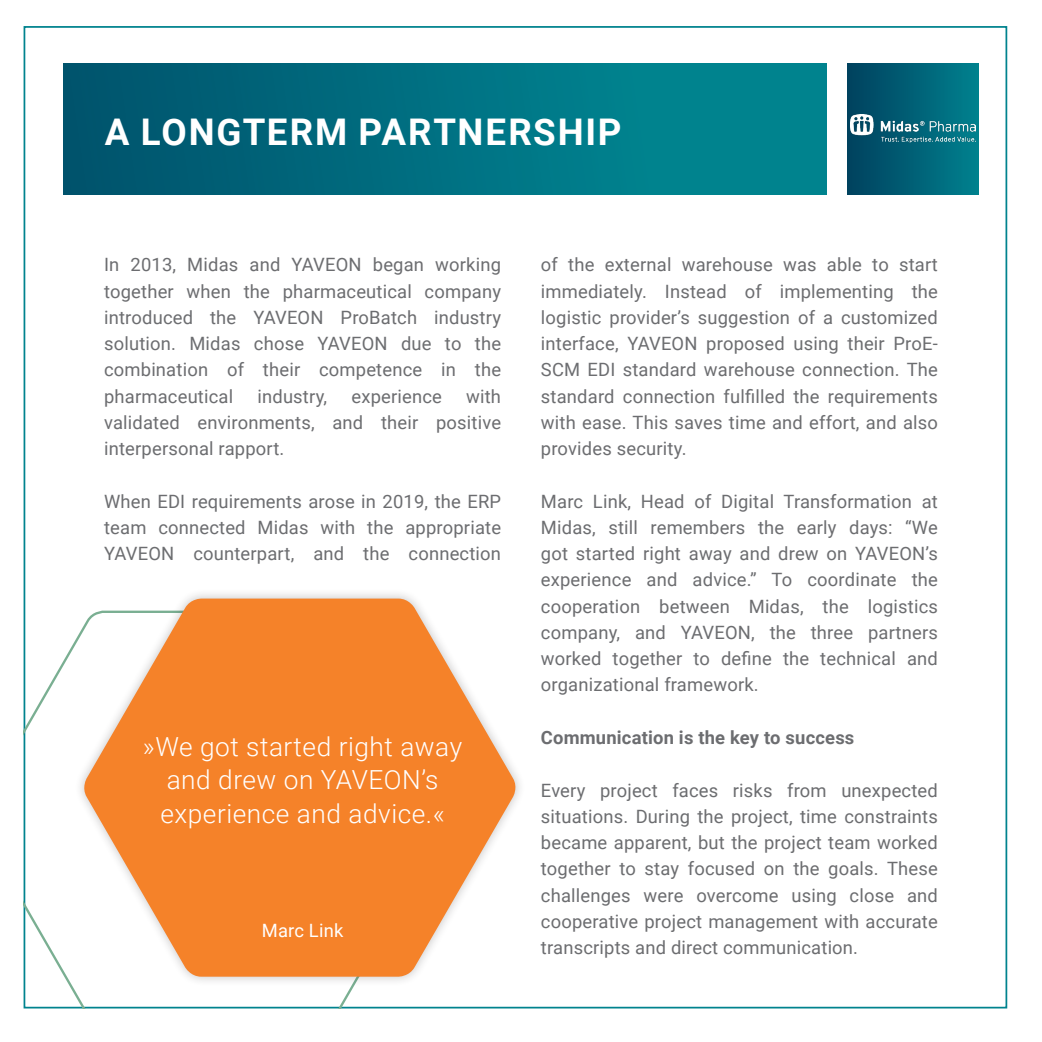
<style>
.page{position:relative;width:1042px;height:1042px;background:#fff}
.page>*{position:absolute;margin:0;border:0;box-sizing:border-box;transform-origin:0 0}
._20_pt_header{font:700 36.75px "Roboto";letter-spacing:.045em;color:#fff}
.Content_24{font:300 26.25px/33.2px "Roboto";letter-spacing:.02em;color:#fff;text-align:center}
.Content_24-2{font:18.38px/26.2px "Roboto";letter-spacing:.01em;color:#6c6d70;text-align:justify}
.Content_24-3{font:700 18.38px "Roboto";letter-spacing:.01em;color:#6c6d70}
.Content_24-4{font:18.38px "Roboto";letter-spacing:.01em;color:#fff}
</style>
<div class="page">
<div style="left:63px;top:63px;width:764px;height:131px;background:linear-gradient(to right,#00546e,#008c95)"></div>
<svg style="left:23px;top:609px;width:426px;height:400px"></svg>
<div style="left:74px;top:589px;width:451px;height:398px;background:#231f20;opacity:.25"></div>
<svg style="left:81px;top:598px;width:437px;height:378px;fill:#f58229"></svg>
<div style="left:847px;top:63px;width:132px;height:132px;background:linear-gradient(to right,#00405e,#00808e)"></div>
<img style="left:850px;top:115px;width:126px;height:28px">
<p class="_20_pt_header" style="left:105px;top:106px;width:518px">A LONGTERM PARTNERSHIP</p>
<p class="Content_24-2" style="left:104px;top:251px;width:398px">In 2013, Midas and YAVEON began working together when the pharmaceutical company introduced the YAVEON ProBatch industry solution. Midas chose YAVEON due to the combination of their competence in the pharmaceutical</p>
<p class="Content_24-2" style="left:104px;top:382px;width:398px;text-indent:362px">with validated environments, and their positive interpersonal rapport.</p>
<p class="Content_24-2" style="left:104px;top:487px;width:398px">When EDI requirements arose in 2019, the ERP team connected Midas with the appropriate YAVEON counterpart, and the connection</p>
<p class="Content_24-2" style="left:257px;top:382px;width:71px">industry,</p>
<p class="Content_24-2" style="left:351px;top:382px;width:92px">experience</p>
<p class="Content_24" style="left:143px;top:729px;width:321px">»We got started right away and drew on YAVEON’s experience and advice.«</p>
<p class="Content_24-4" style="left:262px;top:917px;width:83px">Marc Link</p>
<p class="Content_24-2" style="left:541px;top:251px;width:398px">of the external warehouse was able to start immediately. Instead of implementing the logistic provider’s suggestion of a customized interface, YAVEON proposed using their ProE-SCM EDI standard warehouse connection. The standard connection fulfilled the requirements with ease. This saves time and effort, and also provides security.</p>
<p class="Content_24-2" style="left:541px;top:487px;width:398px">Marc Link, Head of Digital Transformation at Midas, still remembers the early days: “We got started right away and drew on YAVEON’s experience and advice.” To coordinate the cooperation between Midas, the logistics company, and YAVEON, the three partners worked together to define the technical and organizational framework.</p>
<p class="Content_24-3" style="left:541px;top:724px;width:315px">Communication is the key to success</p>
<p class="Content_24-2" style="left:541px;top:776px;width:398px">Every project faces risks from unexpected situations. During the project, time constraints became apparent, but the project team worked together to stay focused on the goals. These challenges were overcome using close and cooperative project management with accurate transcripts and direct communication.</p>
</div>
